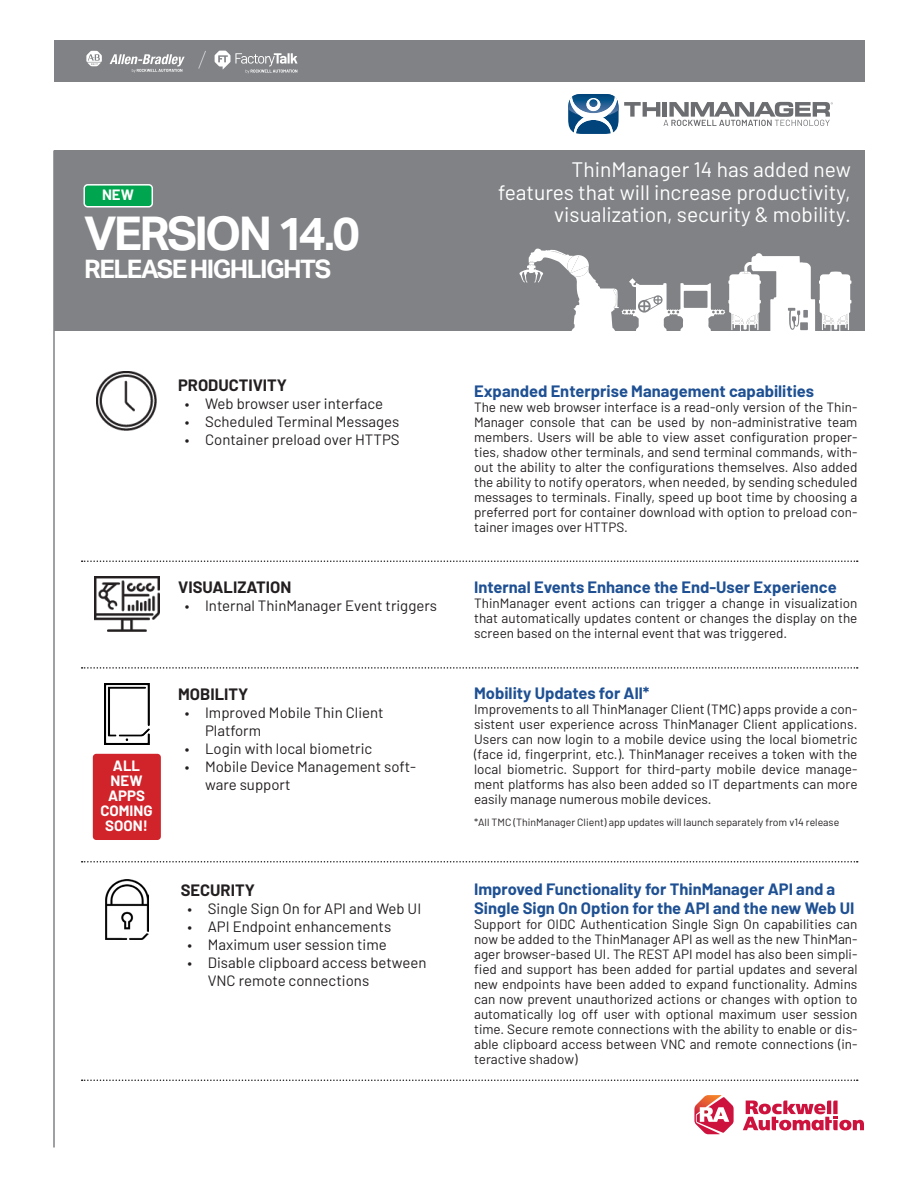
<style>
.page{position:relative;width:918px;height:1188px;background:#fff}
.page>*{position:absolute;margin:0;border:0;box-sizing:border-box;transform-origin:0 0}
.Copy_Cutsheet{font:700 46.5px "Aktiv Grotesk";letter-spacing:-.06em;color:#fff}
.Copy_Cutsheet-2{font:700 25.5px "Aktiv Grotesk";letter-spacing:-.06em;color:#fff}
.Top_Header_Description_Small{font:21px/22.5px "Barlow";color:#fff;text-align:right}
.Small_List_Subhead{font:700 16.5px/19.5px "Barlow";color:#1e5093}
.Small_List_Subhead-2{font:700 16.5px "Barlow";color:#231f20}
.t1{font:15px/18px "Barlow";color:#231f20}
.Breakout_Text{font:700 15px/15px "Barlow";color:#fff;text-align:center}
.Small_List{font:13.5px/15px "Barlow";color:#231f20;text-align:justify}
.Small_List-2{font:10.5px "Barlow";color:#231f20}
</style>
<div class="page">
<div style="left:55px;top:150px;width:810px;height:181px;background:#808285"></div>
<svg style="left:568px;top:94px;width:265px;height:40px"></svg>
<hr style="left:53px;top:150px;width:2px;height:998px;background:#808285">
<svg style="left:743px;top:1101px;width:121px;height:29px"></svg>
<svg style="left:694px;top:1095px;width:40px;height:39px"></svg>
<svg style="left:519px;top:249px;width:332px;height:82px"></svg>
<div style="left:54px;top:40px;width:811px;height:42px;background:#808285"></div>
<img style="left:94px;top:576px;width:65px;height:56px">
<svg style="left:82px;top:667px;width:776px;height:2px"></svg>
<svg style="left:82px;top:560px;width:776px;height:2px"></svg>
<svg style="left:82px;top:861px;width:776px;height:2px"></svg>
<svg style="left:82px;top:1080px;width:776px;height:1px"></svg>
<img style="left:105px;top:683px;width:44px;height:62px">
<img style="left:105px;top:880px;width:43px;height:60px">
<img style="left:97px;top:372px;width:59px;height:59px">
<div style="left:84px;top:185px;width:68px;height:22px;background:#00a54f;border-radius:4px"></div>
<div style="left:83px;top:184px;width:70px;height:24px;border:2px solid #fff;border-radius:4px"></div>
<div style="left:93px;top:754px;width:68px;height:86px;background:#d1232a;border-radius:4px"></div>
<p class="Breakout_Text" style="left:102px;top:186px;width:33px">NEW</p>
<p class="Copy_Cutsheet" style="left:84px;top:206px;width:277px">VERSION 14.0</p>
<p class="Copy_Cutsheet-2" style="left:84px;top:255px;width:249px">RELEASE HIGHLIGHTS</p>
<p class="Top_Header_Description_Small" style="left:498px;top:157px;width:354px">ThinManager 14 has added new features that will increase productivity, visualization, security &amp; mobility.</p>
<p class="Small_List_Subhead-2" style="left:178px;top:373px;width:111px">PRODUCTIVITY</p>
<p class="t1" style="left:185px;top:394px;width:200px">• Web browser user interface</p>
<p class="t1" style="left:185px;top:412px;width:216px">• Scheduled Terminal Messages</p>
<p class="t1" style="left:185px;top:430px;width:216px">• Container preload over HTTPS</p>
<p class="Small_List_Subhead-2" style="left:178px;top:575px;width:115px">VISUALIZATION</p>
<p class="t1" style="left:185px;top:595px;width:254px">• Internal ThinManager Event triggers</p>
<p class="Breakout_Text" style="left:113px;top:758px;width:29px">ALL</p>
<p class="Breakout_Text" style="left:100px;top:773px;width:54px">NEW<br>APPS<br>COMING<br>SOON!</p>
<p class="Small_List_Subhead-2" style="left:178px;top:681px;width:72px">MOBILITY</p>
<p class="t1" style="left:205px;top:702px;width:180px;text-indent:-20px">• Improved Mobile Thin Client<br>Platform</p>
<p class="t1" style="left:185px;top:738px;width:189px">• Login with local biometric</p>
<p class="t1" style="left:205px;top:756px;width:212px;text-indent:-20px">• Mobile Device Management soft&shy;ware support</p>
<p class="Small_List_Subhead-2" style="left:181px;top:878px;width:76px">SECURITY</p>
<p class="t1" style="left:188px;top:899px;width:235px">• Single Sign On for API and Web UI</p>
<p class="t1" style="left:188px;top:917px;width:205px">• API Endpoint enhancements</p>
<p class="t1" style="left:188px;top:935px;width:201px">• Maximum user session time</p>
<p class="t1" style="left:208px;top:953px;width:220px;text-indent:-20px">• Disable clipboard access between<br>VNC remote connections</p>
<p class="Small_List_Subhead" style="left:474px;top:381px;width:342px">Expanded Enterprise Management capabilities</p>
<p class="Small_List" style="left:474px;top:399px;width:385px">The new web browser interface is a read-only version of the Thin-Manager console that can be used by non-administrative team members. Users will be able to view asset configuration proper&shy;ties, shadow other terminals, and send terminal commands, with&shy;out the ability to alter the configurations themselves. Also added the ability to notify operators, when needed, by sending scheduled messages to terminals. Finally, speed up boot time by choosing a preferred port for container download with option to preload con&shy;tainer images over HTTPS.</p>
<p class="Small_List_Subhead" style="left:474px;top:576px;width:364px">Internal Events Enhance the End-User Experience</p>
<p class="Small_List" style="left:474px;top:595px;width:385px">ThinManager event actions can trigger a change in visualization that automatically updates content or changes the display on the screen based on the internal event that was triggered.</p>
<p class="Small_List_Subhead" style="left:474px;top:682px;width:177px">Mobility Updates for All*</p>
<p class="Small_List" style="left:474px;top:701px;width:385px">Improvements to all ThinManager Client (TMC) apps provide a con&shy;sistent user experience across ThinManager Client applications.<br>Users can now login to a mobile device using the local biometric (face id, fingerprint, etc.). ThinManager receives a token with the local biometric. Support for third-party mobile device manage&shy;ment platforms has also been added so IT departments can more easily manage numerous mobile devices.</p>
<p class="Small_List-2" style="left:474px;top:815px;width:367px">*All TMC (ThinManager Client) app updates will launch separately from v14 release</p>
<p class="Small_List_Subhead" style="left:474px;top:878px;width:382px">Improved Functionality for ThinManager API and a<br>Single Sign On Option for the API and the new Web UI</p>
<p class="Small_List" style="left:474px;top:916px;width:385px">Support for OIDC Authentication Single Sign On capabilities can now be added to the ThinManager API as well as the new ThinMan&shy;ager browser-based UI. The REST API model has also been simpli&shy;fied and support has been added for partial updates and several new endpoints have been added to expand functionality. Admins can now prevent unauthorized actions or changes with option to automatically log off user with optional maximum user session time. Secure remote connections with the ability to enable or dis&shy;able clipboard access between VNC and remote connections (in&shy;teractive shadow)</p>
</div>
